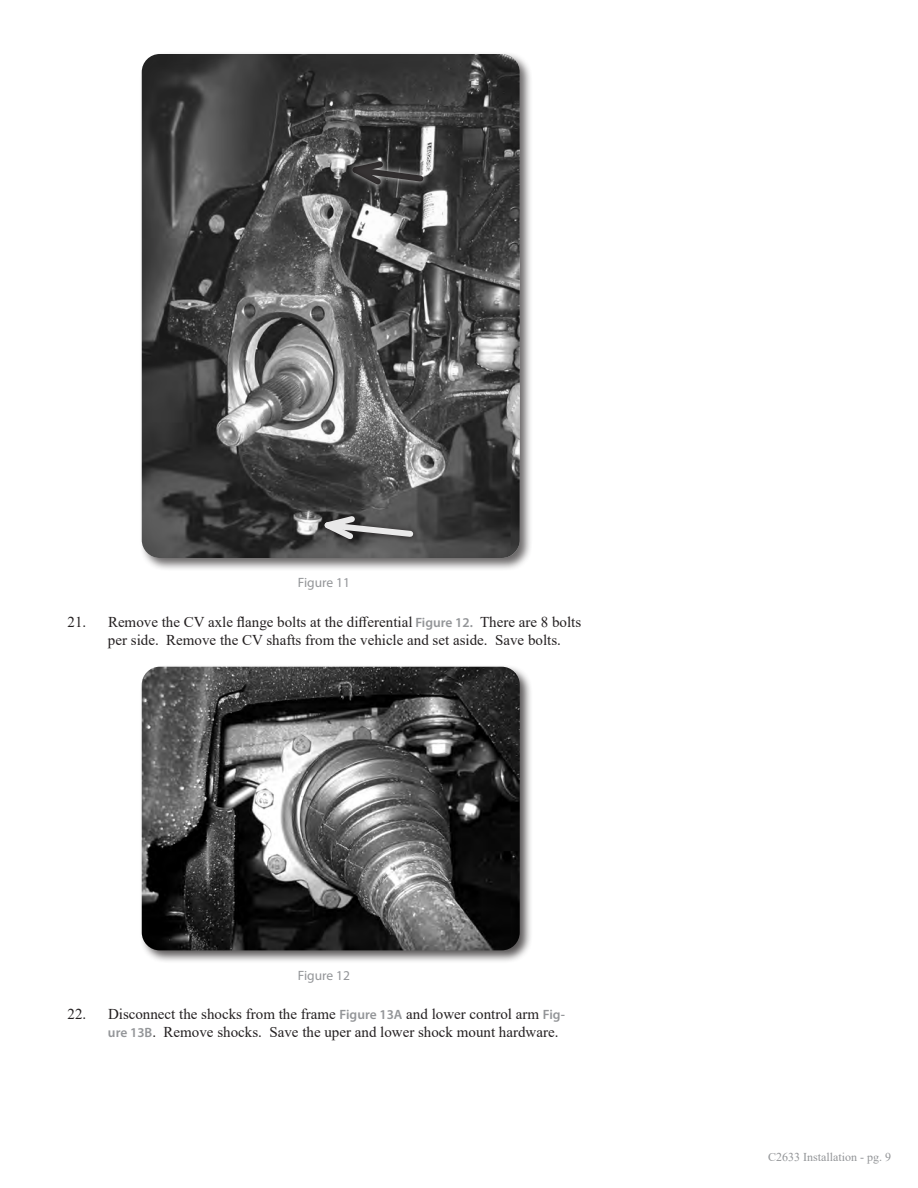
<style>
.page{position:relative;width:918px;height:1188px;background:#fff}
.page>*{position:absolute;margin:0;border:0;box-sizing:border-box;transform-origin:0 0}
.Numbered_List{font:15px/18px "Times New Roman";color:#231f20}
.t1{font:13.5px "Myriad Pro";color:#939598}
.t2{font:12px "Times New Roman";color:#939598}
.s1{font-family:"Myriad Pro";font-weight:600;font-size:13.5px;color:#939598}
</style>
<div class="page">
<div style="left:139px;top:51px;width:394px;height:521px;background:#231f20;opacity:.75"></div>
<img style="left:142px;top:54px;width:378px;height:504px">
<div style="left:347px;top:157px;width:83px;height:34px;background:#fff;opacity:.9"></div>
<svg style="left:339px;top:157px;width:88px;height:33px;background:#4c4b4b"></svg>
<div style="left:319px;top:511px;width:101px;height:34px;background:#505050"></div>
<svg style="left:311px;top:512px;width:106px;height:32px"></svg>
<div style="left:139px;top:664px;width:394px;height:300px;background:#231f20;opacity:.75"></div>
<img style="left:142px;top:667px;width:378px;height:283px">
<p class="t1" style="left:298px;top:574px;width:54px">Figure 11</p>
<p class="Numbered_List" style="left:108px;top:612px;width:475px;text-indent:-40px">21. Remove the CV axle flange bolts at the differential <span class="s1">Figure 12.</span> There are 8 bolts per side. Remove the CV shafts from the vehicle and set aside. Save bolts.</p>
<p class="t1" style="left:298px;top:967px;width:54px">Figure 12</p>
<p class="Numbered_List" style="left:108px;top:1005px;width:458px;text-indent:-40px">22. Disconnect the shocks from the frame <span class="s1">Figure 13A</span> and lower control arm <span class="s1">Fig&shy;ure 13B</span>. Remove shocks. Save the uper and lower shock mount hardware.</p>
<p class="t2" style="left:768px;top:1149px;width:124px">C2633 Installation - pg. 9</p>
</div>
